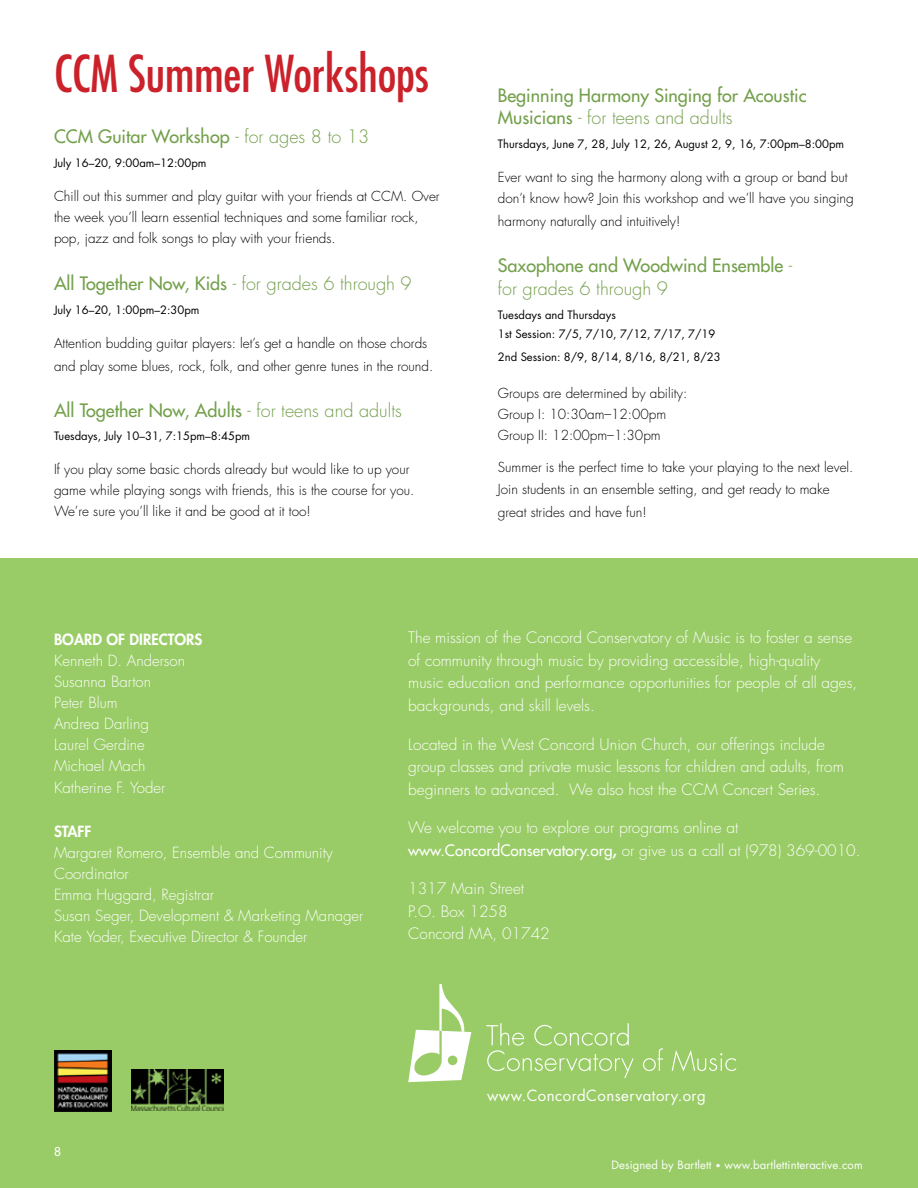
<style>
.page{position:relative;width:918px;height:1188px;background:#fff}
.page>*{position:absolute;margin:0;border:0;box-sizing:border-box;transform-origin:0 0}
.t1{font:condensed 49.5px "Futura Std";color:#ca212a}
.t2{font:500 18px/22.5px "Futura Std";color:#73a04b}
.t3{font:300 15.3px/22.5px "Futura Std";color:#fff}
.t4{font:300 15px/21.1px "Futura Std";color:#fff}
.t5{font:15px "Futura Std";letter-spacing:.03em;color:#fff}
.t6{font:800 15px "Futura Std";color:#fff}
.t7{font:300 13.5px/21px "Futura Std";color:#000}
.t8{font:500 12px "Futura Std";color:#fff}
.t9{font:11.25px/19.5px "Futura Std";color:#000}
.t10{font:11.25px "Futura Std";letter-spacing:.01em;color:#fff}
.s1{font-weight:300}
.s2{font-weight:500}
.s3{font-weight:800}
.s4{font-size:9px}
</style>
<div class="page">
<div style="left:0;top:558px;width:918px;height:630px;background:#9c6"></div>
<img style="left:131px;top:1070px;width:92px;height:40px">
<img style="left:54px;top:1050px;width:57px;height:61px">
<svg style="left:408px;top:984px;width:63px;height:98px"></svg>
<svg style="left:486px;top:1023px;width:148px;height:55px"></svg>
<svg style="left:643px;top:1048px;width:20px;height:23px"></svg>
<svg style="left:672px;top:1050px;width:64px;height:21px"></svg>
<h1 class="t1" style="left:54px;top:44px;width:376px">CCM Summer Workshops</h1>
<h2 class="t2" style="left:54px;top:125px;width:317px">CCM Guitar Workshop <span class="s1">- for ages 8 to 13</span></h2>
<p class="t9" style="left:54px;top:153px;width:154px">July 16–20, 9:00am–12:00pm</p>
<p class="t7" style="left:54px;top:186px;width:387px">Chill out this summer and play guitar with your friends at CCM. Over the week you’ll learn essential techniques and some familiar rock, pop, jazz and folk songs to play with your friends.</p>
<h2 class="t2" style="left:54px;top:272px;width:359px">All Together Now, Kids <span class="s1">- for grades 6 through 9</span></h2>
<p class="t9" style="left:54px;top:300px;width:147px">July 16–20, 1:00pm–2:30pm</p>
<p class="t7" style="left:54px;top:332px;width:381px;line-height:22.5px">Attention budding guitar players: let’s get a handle on those chords and play some blues, rock, folk, and other genre tunes in the round.</p>
<h2 class="t2" style="left:54px;top:399px;width:349px">All Together Now, Adults <span class="s1">- for teens and adults</span></h2>
<p class="t9" style="left:54px;top:426px;width:198px">Tuesdays, July 10–31, 7:15pm–8:45pm</p>
<p class="t7" style="left:54px;top:459px;width:362px">If you play some basic chords already but would like to up your game while playing songs with friends, this is the course for you.<br>We’re sure you’ll like it and be good at it too!</p>
<h2 class="t2" style="left:498px;top:84px;width:310px">Beginning Harmony Singing for Acoustic<br>Musicians <span class="s1">- for teens and adults</span></h2>
<p class="t9" style="left:498px;top:134px;width:348px">Thursdays, June 7, 28, July 12, 26, August 2, 9, 16, 7:00pm–8:00pm</p>
<p class="t7" style="left:498px;top:167px;width:358px">Ever want to sing the harmony along with a group or band but don’t know how? Join this workshop and we’ll have you singing</p>
<p class="t7" style="left:498px;top:211px;width:184px">harmony naturally and intuitively!</p>
<h2 class="t2" style="left:498px;top:255px;width:296px">Saxophone and Woodwind Ensemble <span class="s1">- for grades 6 through 9</span></h2>
<p class="t9" style="left:498px;top:305px;width:219px">Tuesdays and Thursdays<br>1st Session: 7/5, 7/10, 7/12, 7/17, 7/19</p>
<p class="t9" style="left:498px;top:347px;width:224px">2nd Session: 8/9, 8/14, 8/16, 8/21, 8/23</p>
<p class="t7" style="left:498px;top:383px;width:191px">Groups are determined by ability:<br>Group I: 10:30am–12:00pm<br>Group II: 12:00pm–1:30pm</p>
<p class="t7" style="left:498px;top:456px;width:357px;line-height:22.5px">Summer is the perfect time to take your playing to the next level.<br>Join students in an ensemble setting, and get ready to make great strides and have fun!</p>
<p class="t6" style="left:54px;top:630px;width:150px">BOARD OF DIRECTORS</p>
<p class="t4" style="left:54px;top:650px;width:133px">Kenneth D. Anderson<br>Susanna Barton<br>Peter Blum<br>Andrea Darling<br>Laurel Gerdine<br>Michael Mach<br>Katherine F. Yoder</p>
<p class="t6" style="left:54px;top:821px;width:39px">STAFF</p>
<p class="t4" style="left:54px;top:842px;width:311px">Margaret Romero, Ensemble and Community Coordinator<br>Emma Huggard, Registrar<br>Susan Seger, Development &amp; Marketing Manager Kate Yoder, Executive Director &amp; Founder</p>
<p class="t3" style="left:408px;top:627px;width:451px">The mission of the Concord Conservatory of Music is to foster a sense of community through music by providing accessible, high-quality music education and performance opportunities for people of all ages, backgrounds, and skill levels.</p>
<p class="t3" style="left:408px;top:733px;width:437px">Located in the West Concord Union Church, our offerings include group classes and private music lessons for children and adults, from beginners to advanced. We also host the CCM Concert Series.</p>
<p class="t3" style="left:408px;top:817px;width:454px">We welcome you to explore our programs online at <span class="s2">www.ConcordConservatory.org</span><span class="s3">,</span> or give us a call at (978) 369-0010.</p>
<p class="t3" style="left:408px;top:878px;width:143px">1317 Main Street<br>P.O. Box 1258<br>Concord MA, 01742</p>
<p class="t8" style="left:54px;top:1144px;width:8px">8</p>
<p class="t5" style="left:487px;top:1086px;width:220px">www.ConcordConservatory.org</p>
<p class="t10" style="left:611px;top:1158px;width:253px">Designed by Bartlett <span class="s4">•</span> www.bartlettinteractive.com</p>
</div>
